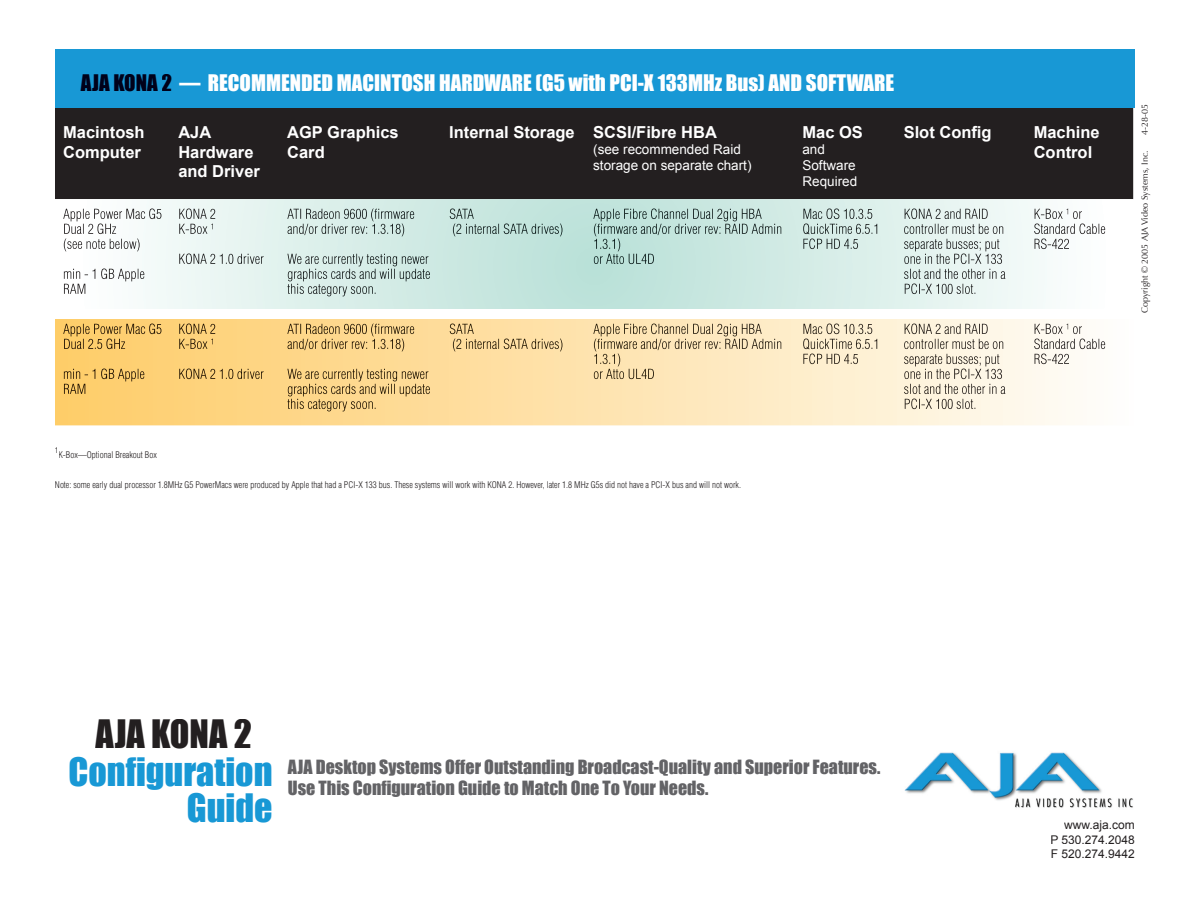
<style>
.page{position:relative;width:1188px;height:918px;background:#fff}
.page>*{position:absolute;margin:0;border:0;box-sizing:border-box;transform-origin:0 0}
.t1{font:36px "Impact";color:#231f20}
.t2{font:36px "Impact";color:#1898d5}
.t3{font:21px "Impact";color:#fff}
.t4{font:18px/21.6px "Impact";color:#636366}
.t5{font:700 16.5px/19.8px "Arial";color:#fff}
.t6{font:13.5px/16.2px "Arial";color:#fff}
.t7{font:12px/14.4px "Arial";color:#231f20;text-align:justify}
.t8{font:300 condensed 9px "Helvetica";color:#231f20}
.t9{font:9px "Optima";color:#231f20}
.t10{font:300 condensed 7.8px "Helvetica";color:#231f20}
.s1{color:#00011a}
</style>
<div class="page">
<div style="left:55px;top:108px;width:1078px;height:91px;background:#231f20"></div>
<svg style="left:63px;top:199px;width:1020px;height:110px"></svg>
<svg style="left:55px;top:319px;width:1049px;height:106px;background:#fde3ad"></svg>
<img style="left:63px;top:208px;width:99px;height:13px">
<img style="left:64px;top:223px;width:52px;height:11px">
<img style="left:64px;top:238px;width:76px;height:13px">
<img style="left:64px;top:268px;width:81px;height:13px">
<img style="left:64px;top:284px;width:21px;height:10px">
<img style="left:179px;top:208px;width:36px;height:11px">
<img style="left:179px;top:224px;width:29px;height:10px">
<svg style="left:211px;top:223px;width:2px;height:6px"></svg>
<img style="left:179px;top:253px;width:85px;height:11px">
<img style="left:287px;top:208px;width:128px;height:13px">
<img style="left:288px;top:223px;width:116px;height:13px">
<img style="left:287px;top:254px;width:141px;height:12px">
<img style="left:288px;top:269px;width:142px;height:12px">
<img style="left:287px;top:284px;width:89px;height:12px">
<img style="left:450px;top:208px;width:24px;height:11px">
<img style="left:449px;top:223px;width:114px;height:13px">
<img style="left:593px;top:208px;width:169px;height:13px">
<img style="left:594px;top:223px;width:188px;height:13px">
<img style="left:594px;top:238px;width:26px;height:13px">
<img style="left:594px;top:254px;width:60px;height:10px">
<img style="left:803px;top:208px;width:69px;height:11px">
<img style="left:803px;top:223px;width:74px;height:11px">
<img style="left:803px;top:238px;width:55px;height:11px">
<img style="left:905px;top:208px;width:83px;height:11px">
<img style="left:904px;top:224px;width:100px;height:10px">
<img style="left:904px;top:239px;width:96px;height:12px">
<img style="left:904px;top:253px;width:99px;height:11px">
<img style="left:904px;top:269px;width:102px;height:10px">
<img style="left:905px;top:283px;width:70px;height:11px">
<img style="left:1035px;top:209px;width:28px;height:10px">
<svg style="left:1066px;top:208px;width:16px;height:11px"></svg>
<img style="left:1034px;top:223px;width:72px;height:11px">
<img style="left:1035px;top:238px;width:35px;height:11px">
<img style="left:63px;top:324px;width:99px;height:12px">
<img style="left:64px;top:339px;width:61px;height:10px">
<img style="left:64px;top:369px;width:81px;height:12px">
<img style="left:64px;top:384px;width:21px;height:10px">
<img style="left:179px;top:324px;width:36px;height:10px">
<img style="left:179px;top:339px;width:29px;height:10px">
<img style="left:179px;top:369px;width:85px;height:10px">
<img style="left:287px;top:324px;width:128px;height:12px">
<img style="left:288px;top:339px;width:116px;height:12px">
<img style="left:287px;top:369px;width:141px;height:12px">
<img style="left:288px;top:384px;width:142px;height:12px">
<img style="left:287px;top:399px;width:89px;height:12px">
<img style="left:450px;top:324px;width:24px;height:10px">
<img style="left:449px;top:339px;width:114px;height:12px">
<img style="left:593px;top:324px;width:169px;height:12px">
<img style="left:594px;top:339px;width:188px;height:12px">
<img style="left:594px;top:354px;width:26px;height:12px">
<img style="left:594px;top:369px;width:60px;height:10px">
<img style="left:803px;top:324px;width:69px;height:10px">
<img style="left:803px;top:339px;width:74px;height:10px">
<img style="left:803px;top:354px;width:55px;height:10px">
<img style="left:905px;top:324px;width:83px;height:10px">
<img style="left:904px;top:339px;width:100px;height:10px">
<img style="left:904px;top:354px;width:96px;height:12px">
<img style="left:904px;top:369px;width:99px;height:10px">
<img style="left:904px;top:384px;width:102px;height:10px">
<img style="left:905px;top:399px;width:70px;height:10px">
<img style="left:1035px;top:324px;width:28px;height:10px">
<svg style="left:1066px;top:324px;width:16px;height:10px"></svg>
<img style="left:1034px;top:339px;width:72px;height:10px">
<img style="left:1035px;top:354px;width:35px;height:10px">
<img style="left:904px;top:752px;width:229px;height:56px">
<div style="left:55px;top:50px;width:1080px;height:58px;background:#1898d5"></div>
<h2 class="t3" style="left:81px;top:70px;width:815px"><span class="s1">AJA KONA 2</span> — RECOMMENDED MACINTOSH HARDWARE (G5 with PCI-X 133MHz Bus) AND SOFTWARE</h2>
<h3 class="t5" style="left:63px;top:122px;width:83px">Macintosh<br>Computer</h3>
<h3 class="t5" style="left:178px;top:122px;width:83px">AJA<br>Hardware and Driver</h3>
<h3 class="t5" style="left:287px;top:122px;width:113px">AGP Graphics<br>Card</h3>
<h3 class="t5" style="left:449px;top:122px;width:269px">Internal Storage SCSI/Fibre HBA</h3>
<h3 class="t6" style="left:593px;top:141px;width:160px">(see recommended Raid storage on separate chart)</h3>
<h3 class="t5" style="left:802px;top:122px;width:62px">Mac OS</h3>
<h3 class="t6" style="left:802px;top:141px;width:56px">and<br>Software<br>Required</h3>
<h3 class="t5" style="left:904px;top:122px;width:89px">Slot Config</h3>
<h3 class="t5" style="left:1034px;top:122px;width:68px">Machine<br>Control</h3>
<p class="t9" style="left:1139px;top:135px;width:33px;rotate:-90deg">4-28-05</p>
<p class="t9" style="left:1139px;top:313px;width:165px;rotate:-90deg">Copyright © 2005 AJA Video Systems, Inc.</p>
<p class="t10" style="left:55px;top:446px;width:5px">1</p>
<p class="t8" style="left:58px;top:449px;width:100px">K-Box—Optional Breakout Box</p>
<p class="t8" style="left:55px;top:479px;width:688px">Note: some early dual processor 1.8MHz G5 PowerMacs were produced by Apple that had a PCI-X 133 bus. These systems will work with KONA 2. However, later 1.8 MHz G5s did not have a PCI-X bus and will not work.</p>
<h1 class="t1" style="left:96px;top:712px;width:158px">AJA KONA 2</h1>
<h3 class="t4" style="left:69px;top:756px;width:813px;text-indent:219px">AJA Desktop Systems Offer Outstanding Broadcast-Quality and Superior Features.<br><sup>Configuration</sup> Use This Configuration Guide to Match One To Your Needs.</h3>
<h1 class="t2" style="left:187px;top:786px;width:87px">Guide</h1>
<h3 class="t7" style="left:1050px;top:818px;width:86px;text-indent:14px">www.aja.com P 530.274.2048<br>F 520.274.9442</h3>
</div>
